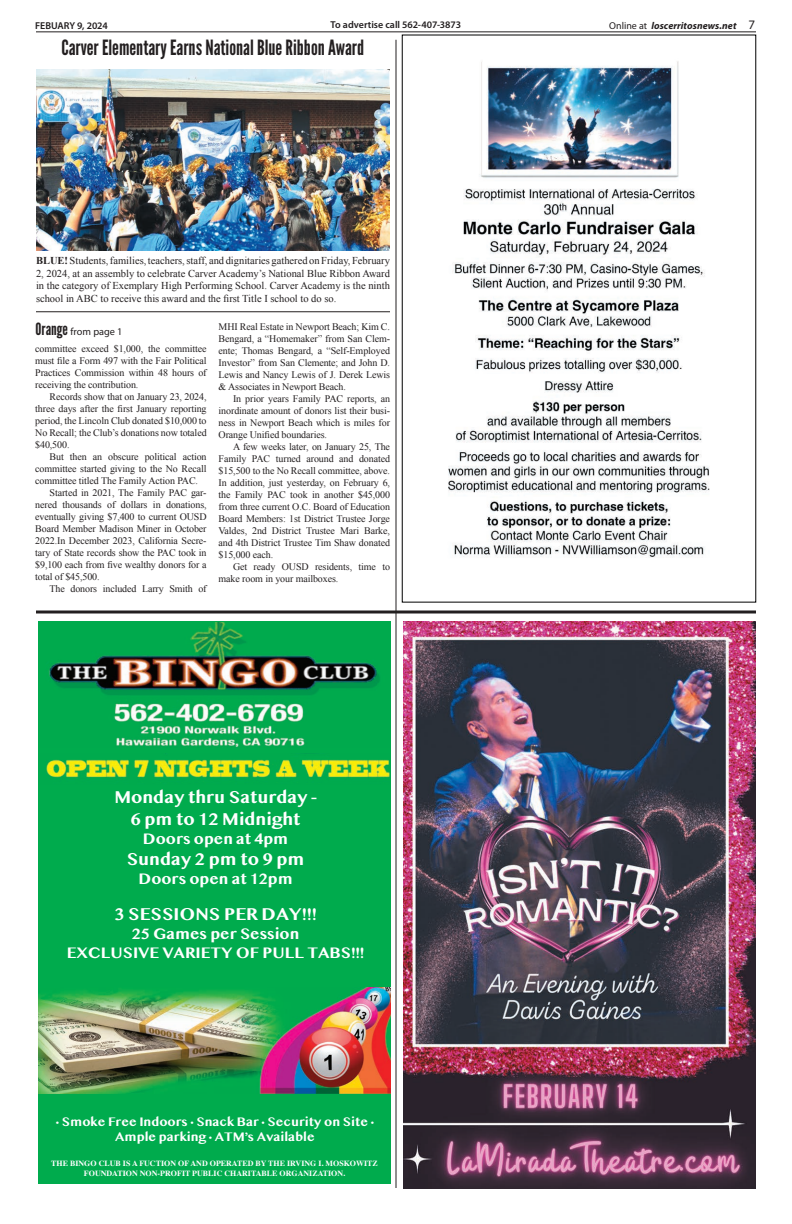
<style>
.page{position:relative;width:792px;height:1224px;background:#fff}
.page>*{position:absolute;margin:0;border:0;box-sizing:border-box;transform-origin:0 0}
.t1{font:21px "League Gothic";color:#231f20}
.t2{font:700 17.8px/21.4px "Myanmar MN";color:#fff;text-align:center}
.t3{font:700 15.8px/19px "Myanmar MN";color:#fff;text-align:center}
.t4{font:700 12.9px/15.4px "Myanmar MN";color:#fff;text-align:center}
.t5{font:10.5px/12.6px "Times New Roman";color:#231f20;text-align:justify}
.t6{font:10.3px "Myriad Pro";color:#231f20}
.t7{font:10px/12px "Times New Roman";letter-spacing:-.01em;color:#231f20;text-align:justify}
.t8{font:600 10px "Myriad Pro";letter-spacing:-.005em;color:#231f20}
.t9{font:italic 700 10px "Myriad Pro";letter-spacing:.005em;color:#231f20}
.t10{font:700 7.9px/9.5px "Times";color:#fff;text-align:center}
.s1{font-weight:400;font-style:normal}
.s2{font-weight:400;font-style:normal;font-size:13px}
.s3{font-weight:700}
.s4{font-family:"League Gothic";font-size:16.9px}
</style>
<div class="page">
<hr style="left:36px;top:31px;width:720px;height:1px;background:#231f20">
<img style="left:404px;top:622px;width:351px;height:567px">
<div style="left:38px;top:622px;width:353px;height:561px;background:#00ab4d"></div>
<img style="left:38px;top:754px;width:353px;height:31px">
<img style="left:38px;top:623px;width:353px;height:124px">
<img style="left:38px;top:987px;width:353px;height:106px">
<svg style="left:36px;top:610px;width:720px;height:4px;background:#595657"></svg>
<img style="left:448px;top:61px;width:262px;height:497px">
<hr style="left:36px;top:311px;width:354px;height:1px;background:#231f20">
<hr style="left:396px;top:40px;width:1px;height:1148px;background:#231f20">
<img style="left:36px;top:69px;width:354px;height:181px">
<p class="t8" style="left:35px;top:19px;width:74px">FEBUARY 9, 2024</p>
<p class="t8" style="left:331px;top:18px;width:132px">To advertise call 562-407-3873</p>
<p class="t9" style="left:609px;top:19px;width:148px"><span class="s1">Online at</span> loscerritosnews.net <span class="s2">7</span></p>
<h1 class="t1" style="left:62px;top:35px;width:304px">Carver Elementary Earns National Blue Ribbon Award</h1>
<p class="t5" style="left:36px;top:254px;width:356px"><span class="s3">BLUE!</span> Students, families, teachers, staff, and dignitaries gathered on Friday, February 2, 2024, at an assembly to celebrate Carver Academy’s National Blue Ribbon Award in the category of Exemplary High Performing School. Carver Academy is the ninth school in ABC to receive this award and the first Title I school to do so.</p>
<p class="t6" style="left:36px;top:326px;width:88px"><span class="s4">Orange</span> from page 1</p>
<p class="t7" style="left:35px;top:343px;width:173px">committee exceed $1,000, the committee must file a Form 497 with the Fair Political Practices Commission within 48 hours of receiving the contribution.</p>
<p class="t7" style="left:35px;top:391px;width:173px;text-indent:14px">Records show that on January 23, 2024, three days after the first January reporting period, the Lincoln Club donated $10,000 to No Recall; the Club’s donations now totaled $40,500.</p>
<p class="t7" style="left:50px;top:451px;width:159px">But then an obscure political action</p>
<p class="t7" style="left:35px;top:463px;width:173px">committee started giving to the No Recall</p>
<p class="t7" style="left:35px;top:475px;width:164px">committee titled The Family Action PAC.</p>
<p class="t7" style="left:50px;top:487px;width:159px">Started in 2021, The Family PAC gar-</p>
<p class="t7" style="left:35px;top:499px;width:173px">nered thousands of dollars in donations,</p>
<p class="t7" style="left:35px;top:511px;width:173px">eventually giving $7,400 to current OUSD</p>
<p class="t7" style="left:35px;top:523px;width:173px">Board Member Madison Miner in October</p>
<p class="t7" style="left:35px;top:535px;width:173px">2022.In December 2023, California Secre-</p>
<p class="t7" style="left:35px;top:547px;width:173px">tary of State records show the PAC took in</p>
<p class="t7" style="left:35px;top:559px;width:173px">$9,100 each from five wealthy donors for a</p>
<p class="t7" style="left:35px;top:571px;width:66px">total of $45,500.</p>
<p class="t7" style="left:50px;top:583px;width:159px">The donors included Larry Smith of</p>
<p class="t7" style="left:219px;top:320px;width:173px">MHI Real Estate in Newport Beach; Kim C.<br>Bengard, a “Homemaker” from San Clem&shy;ente; Thomas Bengard, a “Self-Employed Investor” from San Clemente; and John D.<br>Lewis and Nancy Lewis of J. Derek Lewis &amp; Associates in Newport Beach.</p>
<p class="t7" style="left:219px;top:392px;width:173px;text-indent:14px">In prior years Family PAC reports, an inordinate amount of donors list their busi&shy;ness in Newport Beach which is miles for Orange Unified boundaries.</p>
<p class="t7" style="left:219px;top:440px;width:173px;text-indent:14px">A few weeks later, on January 25, The Family PAC turned around and donated $15,500 to the No Recall committee, above.<br>In addition, just yesterday, on February 6, the Family PAC took in another $45,000 from three current O.C. Board of Education Board Members: 1st District Trustee Jorge Valdes, 2nd District Trustee Mari Barke, and 4th District Trustee Tim Shaw donated $15,000 each.</p>
<p class="t7" style="left:219px;top:560px;width:173px;text-indent:14px">Get ready OUSD residents, time to make room in your mailboxes.</p>
<h2 class="t2" style="left:114px;top:786px;width:204px">Monday thru Saturday -<br>6 pm to 12 Midnight</h2>
<h3 class="t3" style="left:143px;top:829px;width:147px">Doors open at 4pm</h3>
<h2 class="t2" style="left:127px;top:848px;width:179px">Sunday 2 pm to 9 pm</h2>
<h3 class="t3" style="left:138px;top:869px;width:156px">Doors open at 12pm</h3>
<h2 class="t2" style="left:115px;top:903px;width:204px">3 SESSIONS PER DAY!!!</h2>
<h3 class="t3" style="left:67px;top:924px;width:299px">25 Games per Session<br>EXCLUSIVE VARIETY OF PULL TABS!!!</h3>
<p class="t4" style="left:56px;top:1114px;width:320px">• Smoke Free Indoors • Snack Bar • Security on Site •<br>Ample parking • ATM’s Available</p>
<p class="t10" style="left:51px;top:1158px;width:328px">THE BINGO CLUB IS A FUCTION OF AND OPERATED BY THE IRVING I. MOSKOWITZ<br>FOUNDATION NON-PROFIT PUBLIC CHARITABLE ORGANIZATION.</p>
</div>
